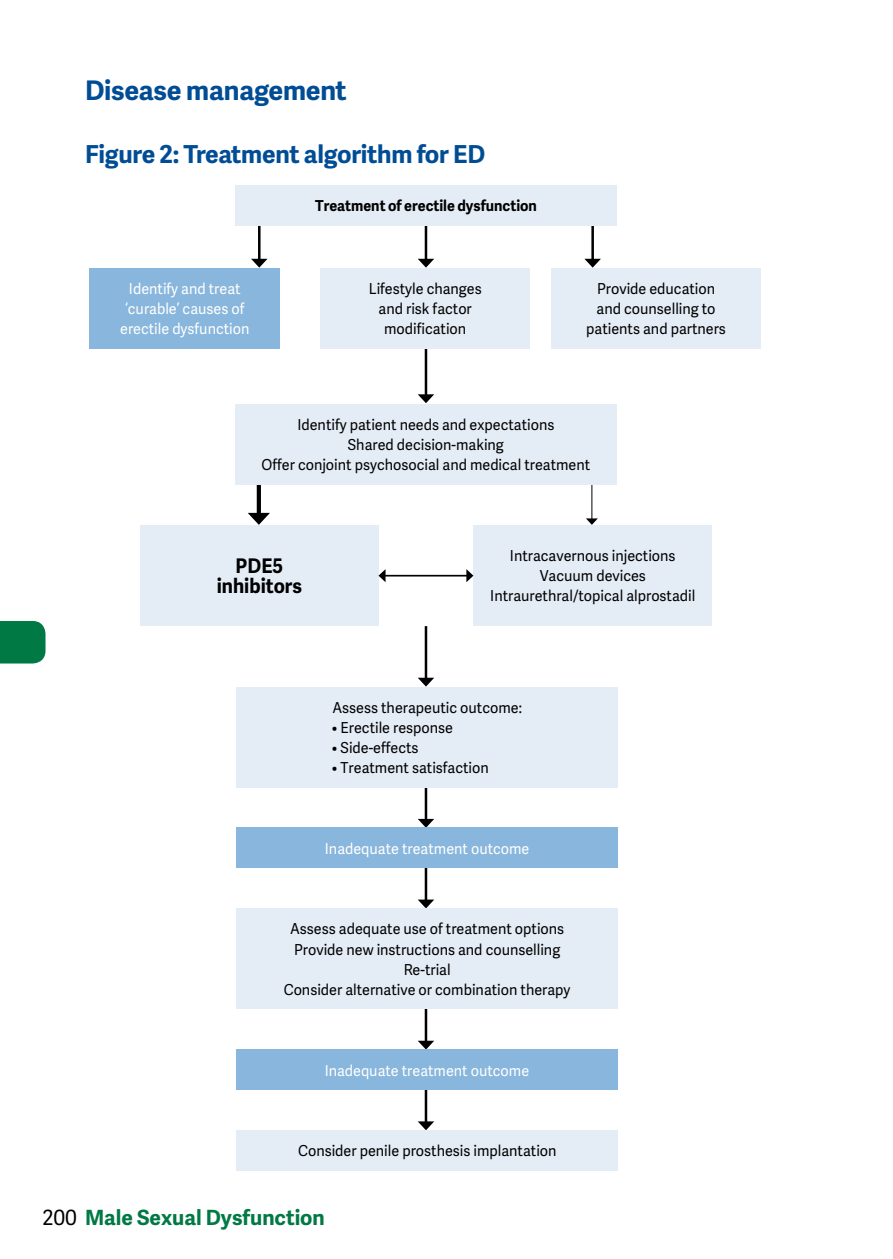
<style>
.page{position:relative;width:893px;height:1259px;background:#fff}
.page>*{position:absolute;margin:0;border:0;box-sizing:border-box;transform-origin:0 0}
.t1{font:700 27px "Adelle Sans";letter-spacing:-.01em;color:#004d95}
.t2{font:700 24.6px "Adelle Sans";letter-spacing:-.01em;color:#004d95}
.t3{font:700 21px "Adelle Sans";color:#007944}
.t4{font:700 20.1px/20.1px "Adelle Sans";color:#000;text-align:center;scale:.95 1}
.t5{font:15px/20.1px "Adelle Sans";color:#000;text-align:center;scale:.95 1}
.t6{font:15px/20.1px "Adelle Sans";color:#fff;text-align:center;scale:.95 1}
.t7{font:700 15px "Adelle Sans";color:#000;scale:.95 1}
.s1{font-weight:400;color:#000}
</style>
<div class="page">
<div style="left:0;top:621px;width:46px;height:42px;background:#007944"></div>
<hr style="left:425px;top:774px;width:2px;height:47px;background:#000">
<svg style="left:418px;top:819px;width:16px;height:9px"></svg>
<hr style="left:425px;top:626px;width:2px;height:54px;background:#000">
<svg style="left:418px;top:678px;width:16px;height:8px"></svg>
<div style="left:237px;top:686px;width:381px;height:101px;background:#e4ecf6"></div>
<hr style="left:425px;top:348px;width:2px;height:48px;background:#000">
<svg style="left:418px;top:394px;width:16px;height:9px"></svg>
<hr style="left:425px;top:1076px;width:2px;height:47px;background:#000">
<svg style="left:418px;top:1121px;width:16px;height:9px"></svg>
<div style="left:237px;top:1130px;width:381px;height:40px;background:#e4ecf6"></div>
<hr style="left:425px;top:996px;width:2px;height:46px;background:#000">
<svg style="left:418px;top:1040px;width:16px;height:9px"></svg>
<div style="left:236px;top:1049px;width:381px;height:41px;background:#88b6dc"></div>
<hr style="left:257px;top:474px;width:4px;height:43px;background:#000">
<svg style="left:248px;top:513px;width:22px;height:12px"></svg>
<hr style="left:591px;top:474px;width:1px;height:45px;background:#000">
<svg style="left:586px;top:518px;width:12px;height:7px"></svg>
<hr style="left:425px;top:219px;width:2px;height:42px;background:#000">
<svg style="left:418px;top:259px;width:16px;height:9px"></svg>
<hr style="left:591px;top:219px;width:3px;height:42px;background:#000">
<svg style="left:584px;top:259px;width:17px;height:9px"></svg>
<hr style="left:258px;top:219px;width:3px;height:42px;background:#000">
<svg style="left:251px;top:259px;width:17px;height:9px"></svg>
<div style="left:236px;top:185px;width:381px;height:41px;background:#e4ecf6"></div>
<div style="left:140px;top:525px;width:238px;height:101px;background:#e4ecf6"></div>
<div style="left:474px;top:525px;width:238px;height:101px;background:#e4ecf6"></div>
<div style="left:90px;top:268px;width:190px;height:80px;background:#88b6dc"></div>
<div style="left:320px;top:268px;width:210px;height:80px;background:#e4ecf6"></div>
<div style="left:551px;top:268px;width:210px;height:80px;background:#e4ecf6"></div>
<hr style="left:385px;top:575px;width:82px;height:1px;background:#000">
<svg style="left:466px;top:569px;width:7px;height:13px"></svg>
<svg style="left:378px;top:569px;width:8px;height:13px"></svg>
<hr style="left:425px;top:856px;width:2px;height:45px;background:#000">
<svg style="left:418px;top:899px;width:16px;height:9px"></svg>
<div style="left:237px;top:908px;width:381px;height:101px;background:#e4ecf6"></div>
<div style="left:237px;top:828px;width:381px;height:40px;background:#88b6dc"></div>
<div style="left:235px;top:404px;width:381px;height:80px;background:#e4ecf6"></div>
<p class="t1" style="left:85px;top:70px;width:263px">Disease management</p>
<p class="t2" style="left:85px;top:136px;width:402px">Figure 2: Treatment algorithm for ED</p>
<p class="t7" style="left:315px;top:195px;width:235px">Treatment of erectile dysfunction</p>
<p class="t6" style="left:120px;top:278px;width:138px">Identify and treat ‘curable’ causes of erectile dysfunction</p>
<p class="t5" style="left:369px;top:278px;width:120px">Lifestyle changes and risk factor modification</p>
<p class="t5" style="left:586px;top:278px;width:149px">Provide education and counselling to patients and partners</p>
<p class="t5" style="left:262px;top:414px;width:347px">Identify patient needs and expectations<br>Shared decision-making<br>Offer conjoint psychosocial and medical treatment</p>
<p class="t4" style="left:217px;top:555px;width:91px">PDE5 inhibitors</p>
<p class="t5" style="left:490px;top:545px;width:217px">Intracavernous injections<br>Vacuum devices<br>Intraurethral/topical alprostadil</p>
<p class="t5" style="left:332px;top:696px;width:201px">Assess therapeutic outcome:</p>
<p class="t5" style="left:332px;top:717px;width:129px">• Erectile response</p>
<p class="t5" style="left:332px;top:737px;width:93px">• Side-effects</p>
<p class="t5" style="left:332px;top:757px;width:167px">• Treatment satisfaction</p>
<p class="t6" style="left:325px;top:838px;width:217px">Inadequate treatment outcome</p>
<p class="t5" style="left:284px;top:918px;width:303px">Assess adequate use of treatment options Provide new instructions and counselling Re-trial<br>Consider alternative or combination therapy</p>
<p class="t6" style="left:325px;top:1059px;width:217px">Inadequate treatment outcome</p>
<p class="t5" style="left:298px;top:1140px;width:274px">Consider penile prosthesis implantation</p>
<p class="t3" style="left:43px;top:1202px;width:284px"><span class="s1">200</span> Male Sexual Dysfunction</p>
</div>
